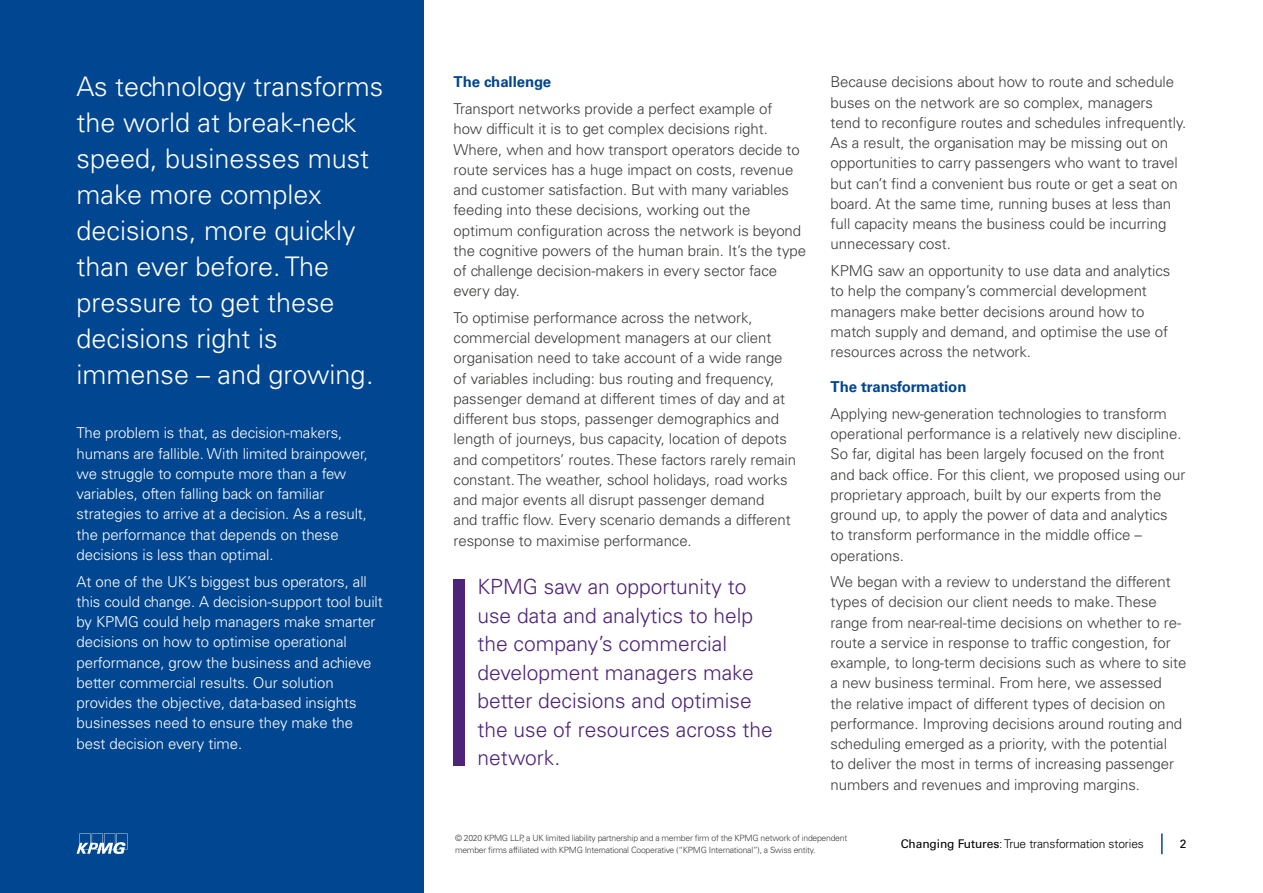
<style>
.page{position:relative;width:1263px;height:893px;background:#fff}
.page>*{position:absolute;margin:0;border:0;box-sizing:border-box;transform-origin:0 0}
.t1{font:300 27px/36px "Univers LT Std";color:#fff}
.t2{font:300 21px/28.5px "Univers LT Std";color:#4e2379}
.t3{font:300 15px/20.2px "Univers LT Std";letter-spacing:-.005em;color:#3c3c3b}
.t4{font:300 15px/20.2px "Univers LT Std";letter-spacing:-.005em;color:#fff}
.t5{font:700 15px "Univers LT Std";letter-spacing:-.005em;color:#004690}
.t6{font:300 12px "Univers LT Std";letter-spacing:-.01em;color:#000}
.t7{font:12px "Univers LT Std";color:#000}
.t8{font:300 8.7px/11.2px "Univers LT Std";letter-spacing:-.03em;color:#3c3c3b}
.s1{font-weight:400}
</style>
<div class="page">
<div style="left:0;top:0;width:423px;height:893px;background:#004690"></div>
<div style="left:453px;top:579px;width:12px;height:186px;background:#4e2379"></div>
<svg style="left:1161px;top:833px;width:1px;height:21px"></svg>
<svg style="left:77px;top:833px;width:51px;height:21px"></svg>
<h1 class="t1" style="left:77px;top:69px;width:308px">As technology transforms the world at break-neck speed, businesses must make more complex decisions, more quickly than ever before. The pressure to get these decisions right is immense – and growing.</h1>
<p class="t4" style="left:77px;top:423px;width:293px">The problem is that, as decision-makers, humans are fallible. With limited brainpower, we struggle to compute more than a few variables, often falling back on familiar strategies to arrive at a decision. As a result, the performance that depends on these decisions is less than optimal.</p>
<p class="t4" style="left:77px;top:571px;width:308px">At one of the UK’s biggest bus operators, all this could change. A decision-support tool built by KPMG could help managers make smarter decisions on how to optimise operational performance, grow the business and achieve better commercial results. Our solution provides the objective, data-based insights businesses need to ensure they make the best decision every time.</p>
<p class="t5" style="left:454px;top:73px;width:99px">The challenge</p>
<p class="t3" style="left:454px;top:99px;width:354px">Transport networks provide a perfect example of<br>how difficult it is to get complex decisions right.<br>Where, when and how transport operators decide to route services has a huge impact on costs, revenue and customer satisfaction. But with many variables feeding into these decisions, working out the optimum configuration across the network is beyond the cognitive powers of the human brain. It’s the type of challenge decision-makers in every sector face every day.</p>
<p class="t3" style="left:454px;top:307px;width:344px">To optimise performance across the network, commercial development managers at our client organisation need to take account of a wide range of variables including: bus routing and frequency, passenger demand at different times of day and at different bus stops, passenger demographics and length of journeys, bus capacity, location of depots and competitors’ routes. These factors rarely remain constant. The weather, school holidays, road works and major events all disrupt passenger demand<br>and traffic flow. Every scenario demands a different response to maximise performance.</p>
<h2 class="t2" style="left:477px;top:573px;width:297px">KPMG saw an opportunity to use data and analytics to help the company’s commercial development managers make better decisions and optimise the use of resources across the network.</h2>
<p class="t3" style="left:831px;top:72px;width:357px">Because decisions about how to route and schedule buses on the network are so complex, managers tend to reconfigure routes and schedules infrequently.<br>As a result, the organisation may be missing out on opportunities to carry passengers who want to travel but can’t find a convenient bus route or get a seat on board. At the same time, running buses at less than full capacity means the business could be incurring unnecessary cost.</p>
<p class="t3" style="left:831px;top:261px;width:341px">KPMG saw an opportunity to use data and analytics to help the company’s commercial development managers make better decisions around how to match supply and demand, and optimise the use of resources across the network.</p>
<p class="t5" style="left:831px;top:378px;width:137px">The transformation</p>
<p class="t3" style="left:831px;top:403px;width:356px">Applying new-generation technologies to transform operational performance is a relatively new discipline.<br>So far, digital has been largely focused on the front and back office. For this client, we proposed using our proprietary approach, built by our experts from the ground up, to apply the power of data and analytics<br>to transform performance in the middle office – operations.</p>
<p class="t3" style="left:831px;top:572px;width:357px">We began with a review to understand the different types of decision our client needs to make. These range from near-real-time decisions on whether to re&shy;route a service in response to traffic congestion, for example, to long-term decisions such as where to site a new business terminal. From here, we assessed the relative impact of different types of decision on performance. Improving decisions around routing and scheduling emerged as a priority, with the potential<br>to deliver the most in terms of increasing passenger numbers and revenues and improving margins.</p>
<p class="t8" style="left:455px;top:833px;width:394px">© 2020 KPMG LLP, a UK limited liability partnership and a member firm of the KPMG network of independent member firms affiliated with KPMG International Cooperative (“KPMG International”), a Swiss entity.</p>
<p class="t6" style="left:901px;top:837px;width:245px"><span class="s1">Changing Futures</span>: True transformation stories</p>
<p class="t7" style="left:1180px;top:837px;width:8px">2</p>
</div>
